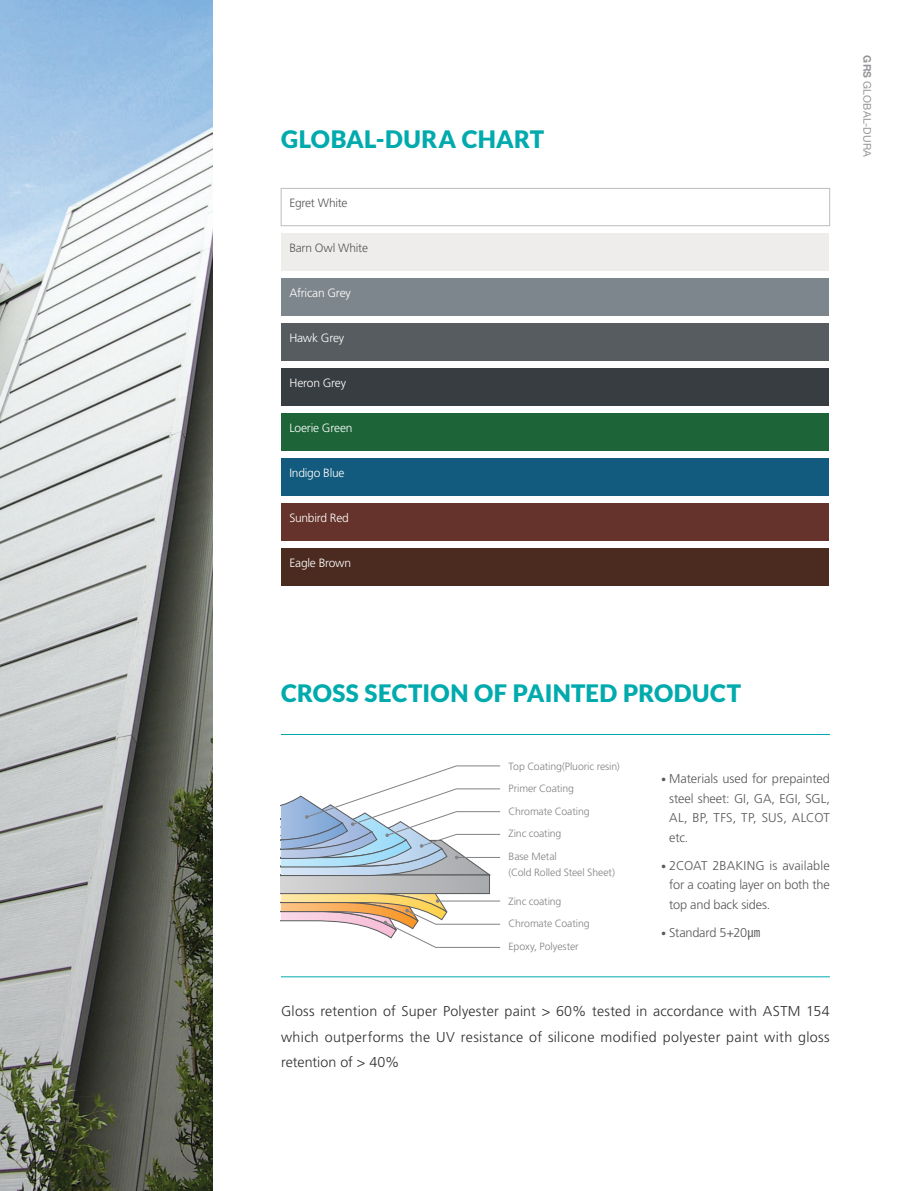
<style>
.page{position:relative;width:915px;height:1191px;background:#fff}
.page>*{position:absolute;margin:0;border:0;box-sizing:border-box;transform-origin:0 0}
.t1{font:900 24px "Lato";letter-spacing:.015em;color:#00aaad}
.t2{font:300 14.25px/25.5px "Frutiger LT Std";letter-spacing:.025em;color:#312f30;text-align:justify}
.t3{font:300 12.75px/19.5px "Frutiger LT Std";letter-spacing:-.01em;color:#57585a;text-align:justify}
.t4{font:300 12px "Frutiger LT Std";letter-spacing:-.02em;color:#fff}
.t5{font:300 12px "Frutiger LT Std";letter-spacing:-.02em;color:#57585a}
.t6{font:300 10.5px "Frutiger LT Std";letter-spacing:-.01em;color:#808285}
.t7{font:10.5px "Helvetica Neue";letter-spacing:.02em;color:#939598}
.s1{font-weight:700}
.s2{font-size:10.2px}
.s3{font-family:"Noto Sans CJ Kkr";font-weight:600}
</style>
<div class="page">
<img style="left:0;top:0;width:213px;height:1191px">
<div style="left:281px;top:188px;width:548px;height:38px;background:#fff;border:1px solid #bcbdc0"></div>
<div style="left:281px;top:233px;width:548px;height:38px;background:#efedec"></div>
<div style="left:281px;top:279px;width:548px;height:37px;background:#7e868d"></div>
<div style="left:281px;top:323px;width:548px;height:38px;background:#565c5f"></div>
<div style="left:281px;top:368px;width:548px;height:38px;background:#383d41"></div>
<div style="left:281px;top:413px;width:548px;height:38px;background:#1d6438"></div>
<div style="left:281px;top:458px;width:548px;height:38px;background:#125b7e"></div>
<div style="left:281px;top:503px;width:548px;height:38px;background:#65332b"></div>
<div style="left:281px;top:548px;width:548px;height:38px;background:#4b2a1f"></div>
<svg style="left:281px;top:765px;width:219px;height:183px"></svg>
<hr style="left:281px;top:734px;width:548px;height:1px;background:#00aaad">
<hr style="left:281px;top:976px;width:548px;height:1px;background:#00aaad">
<p class="t1" style="left:281px;top:125px;width:264px">GLOBAL-DURA CHART</p>
<p class="t5" style="left:289px;top:196px;width:60px">Egret White</p>
<p class="t5" style="left:289px;top:241px;width:80px">Barn Owl White</p>
<p class="t4" style="left:289px;top:286px;width:63px">African Grey</p>
<p class="t4" style="left:289px;top:331px;width:56px">Hawk Grey</p>
<p class="t4" style="left:289px;top:376px;width:58px">Heron Grey</p>
<p class="t4" style="left:289px;top:421px;width:65px">Loerie Green</p>
<p class="t4" style="left:289px;top:466px;width:57px">Indigo Blue</p>
<p class="t4" style="left:289px;top:511px;width:61px">Sunbird Red</p>
<p class="t4" style="left:289px;top:556px;width:63px">Eagle Brown</p>
<p class="t7" style="left:874px;top:55px;width:103px;rotate:90deg"><span class="s1">GRS</span> GLOBAL-DURA</p>
<p class="t1" style="left:281px;top:678px;width:461px">CROSS SECTION OF PAINTED PRODUCT</p>
<p class="t6" style="left:508px;top:760px;width:113px">Top Coating(Pluoric resin)</p>
<p class="t6" style="left:508px;top:782px;width:67px">Primer Coating</p>
<p class="t6" style="left:508px;top:805px;width:82px">Chromate Coating</p>
<p class="t6" style="left:508px;top:827px;width:54px">Zinc coating</p>
<p class="t6" style="left:508px;top:850px;width:50px">Base Metal</p>
<p class="t6" style="left:508px;top:866px;width:108px">(Cold Rolled Steel Sheet)</p>
<p class="t6" style="left:508px;top:895px;width:54px">Zinc coating</p>
<p class="t6" style="left:508px;top:917px;width:82px">Chromate Coating</p>
<p class="t6" style="left:508px;top:940px;width:72px">Epoxy, Polyester</p>
<p class="t3" style="left:669px;top:769px;width:162px;text-indent:-8px"><span class="s2">•</span> Materials used for prepainted steel sheet: GI, GA, EGI, SGL, AL, BP, TFS, TP, SUS, ALCOT etc.</p>
<p class="t3" style="left:669px;top:855px;width:162px;text-indent:-8px"><span class="s2">•</span> 2COAT 2BAKING is available for a coating layer on both the top and back sides.</p>
<p class="t3" style="left:660px;top:922px;width:101px"><span class="s2">•</span> Standard 5+20<span class="s3">㎛</span></p>
<p class="t2" style="left:281px;top:998px;width:550px">Gloss retention of Super Polyester paint &gt; 60% tested in accordance with ASTM 154 which outperforms the UV resistance of silicone modified polyester paint with gloss retention of &gt; 40%</p>
</div>
